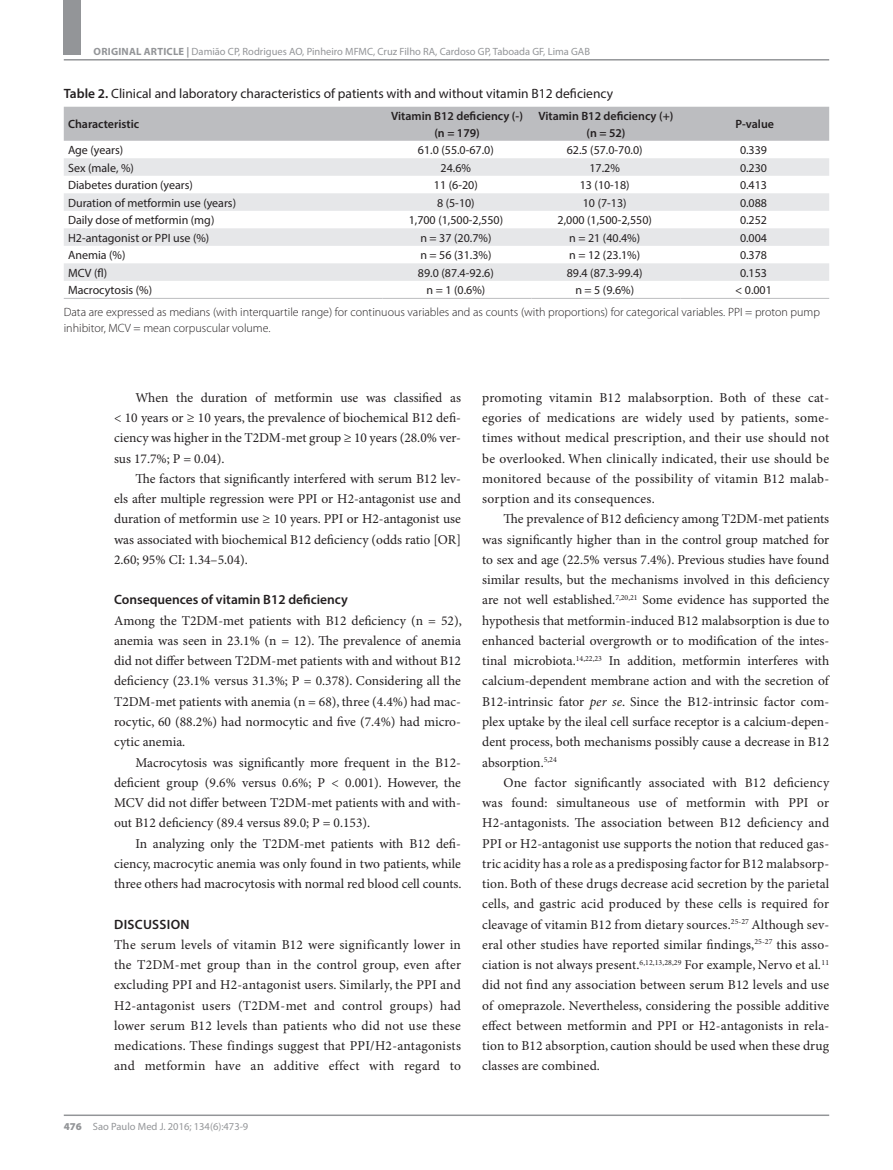
<style>
.page{position:relative;width:893px;height:1170px;background:#fff}
.page>*{position:absolute;margin:0;border:0;box-sizing:border-box;transform-origin:0 0}
._13_texto{font:13.5px/20.2px "Minion Pro";color:#231f20;text-align:justify}
._12_primeiro_parágra{font:13.5px/20.2px "Minion Pro";letter-spacing:.01em;color:#231f20;text-align:justify}
._17_table_figure_tit{font:13.5px "Myriad Pro";color:#231f20}
._15_sub2{font:600 13.5px "Myriad Pro";color:#231f20}
._14_sub1{font:600 13.5px "Myriad Pro";letter-spacing:.02em;color:#231f20}
._19_tabela_texto{font:12px "Myriad Pro";color:#231f20}
._20_figura_tabela_le{font:300 12px/16.5px "Myriad Pro";color:#231f20}
._18_tabela_primeira{font:600 12px "Myriad Pro";color:#231f20}
.t1{font:10.5px "Myriad Pro";color:#939598}
.s1{font-weight:700}
.s2{font-weight:600}
.s3{font-weight:900}
.s4{font-style:italic}
</style>
<div class="page">
<div style="left:64px;top:0;width:17px;height:55px;background:#939598"></div>
<hr style="left:64px;top:59px;width:765px;height:2px;background:#939598">
<hr style="left:64px;top:1114px;width:765px;height:1px;background:#939598">
<div style="left:64px;top:107px;width:765px;height:34px;background:#bcbdc0"></div>
<svg style="left:64px;top:158px;width:765px;height:123px;fill:#e6e7e9"></svg>
<hr style="left:64px;top:298px;width:319px;height:1px;background:#bcbdc0">
<hr style="left:383px;top:298px;width:148px;height:1px;background:#bcbdc0">
<hr style="left:531px;top:298px;width:149px;height:1px;background:#bcbdc0">
<hr style="left:680px;top:298px;width:149px;height:1px;background:#bcbdc0">
<p class="t1" style="left:94px;top:45px;width:498px"><span class="s1">ORIGINAL ARTICLE |</span> Damião CP, Rodrigues AO, Pinheiro MFMC, Cruz Filho RA, Cardoso GP, Taboada GF, Lima GAB</p>
<p class="_17_table_figure_tit" style="left:64px;top:85px;width:551px"><span class="s2">Table 2.</span> Clinical and laboratory characteristics of patients with and without vitamin B12 deficiency</p>
<p class="_18_tabela_primeira" style="left:68px;top:117px;width:73px">Characteristic</p>
<p class="_18_tabela_primeira" style="left:391px;top:108px;width:133px">Vitamin B12 deficiency (-)</p>
<p class="_18_tabela_primeira" style="left:434px;top:125px;width:47px">(n = 179)</p>
<p class="_18_tabela_primeira" style="left:538px;top:108px;width:137px">Vitamin B12 deficiency (+)</p>
<p class="_18_tabela_primeira" style="left:586px;top:125px;width:41px">(n = 52)</p>
<p class="_18_tabela_primeira" style="left:735px;top:117px;width:40px">P-value</p>
<p class="_19_tabela_texto" style="left:68px;top:143px;width:57px">Age (years)</p>
<p class="_19_tabela_texto" style="left:418px;top:143px;width:77px">61.0 (55.0-67.0)</p>
<p class="_19_tabela_texto" style="left:567px;top:143px;width:77px">62.5 (57.0-70.0)</p>
<p class="_19_tabela_texto" style="left:740px;top:143px;width:29px">0.339</p>
<p class="_19_tabela_texto" style="left:68px;top:160px;width:67px">Sex (male, %)</p>
<p class="_19_tabela_texto" style="left:441px;top:160px;width:32px">24.6%</p>
<p class="_19_tabela_texto" style="left:589px;top:160px;width:32px">17.2%</p>
<p class="_19_tabela_texto" style="left:740px;top:160px;width:29px">0.230</p>
<p class="_19_tabela_texto" style="left:68px;top:178px;width:127px">Diabetes duration (years)</p>
<p class="_19_tabela_texto" style="left:434px;top:178px;width:45px">11 (6-20)</p>
<p class="_19_tabela_texto" style="left:580px;top:178px;width:51px">13 (10-18)</p>
<p class="_19_tabela_texto" style="left:740px;top:178px;width:29px">0.413</p>
<p class="_19_tabela_texto" style="left:68px;top:195px;width:170px">Duration of metformin use (years)</p>
<p class="_19_tabela_texto" style="left:437px;top:195px;width:39px">8 (5-10)</p>
<p class="_19_tabela_texto" style="left:583px;top:195px;width:45px">10 (7-13)</p>
<p class="_19_tabela_texto" style="left:740px;top:195px;width:29px">0.088</p>
<p class="_19_tabela_texto" style="left:68px;top:213px;width:148px">Daily dose of metformin (mg)</p>
<p class="_19_tabela_texto" style="left:409px;top:213px;width:96px">1,700 (1,500-2,550)</p>
<p class="_19_tabela_texto" style="left:557px;top:213px;width:96px">2,000 (1,500-2,550)</p>
<p class="_19_tabela_texto" style="left:740px;top:213px;width:29px">0.252</p>
<p class="_19_tabela_texto" style="left:68px;top:230px;width:143px">H2-antagonist or PPI use (%)</p>
<p class="_19_tabela_texto" style="left:420px;top:230px;width:73px">n = 37 (20.7%)</p>
<p class="_19_tabela_texto" style="left:569px;top:230px;width:73px">n = 21 (40.4%)</p>
<p class="_19_tabela_texto" style="left:740px;top:230px;width:29px">0.004</p>
<p class="_19_tabela_texto" style="left:68px;top:248px;width:59px">Anemia (%)</p>
<p class="_19_tabela_texto" style="left:420px;top:248px;width:73px">n = 56 (31.3%)</p>
<p class="_19_tabela_texto" style="left:569px;top:248px;width:73px">n = 12 (23.1%)</p>
<p class="_19_tabela_texto" style="left:740px;top:248px;width:29px">0.378</p>
<p class="_19_tabela_texto" style="left:68px;top:265px;width:41px">MCV (fl)</p>
<p class="_19_tabela_texto" style="left:418px;top:265px;width:77px">89.0 (87.4-92.6)</p>
<p class="_19_tabela_texto" style="left:567px;top:265px;width:77px">89.4 (87.3-99.4)</p>
<p class="_19_tabela_texto" style="left:740px;top:265px;width:29px">0.153</p>
<p class="_19_tabela_texto" style="left:68px;top:283px;width:86px">Macrocytosis (%)</p>
<p class="_19_tabela_texto" style="left:426px;top:283px;width:60px">n = 1 (0.6%)</p>
<p class="_19_tabela_texto" style="left:575px;top:283px;width:60px">n = 5 (9.6%)</p>
<p class="_19_tabela_texto" style="left:735px;top:283px;width:38px">&lt; 0.001</p>
<p class="_20_figura_tabela_le" style="left:64px;top:303px;width:758px">Data are expressed as medians (with interquartile range) for continuous variables and as counts (with proportions) for categorical variables. PPI = proton pump inhibitor, MCV = mean corpuscular volume.</p>
<p class="_13_texto" style="left:114px;top:388px;width:348px;text-indent:21px">When the duration of metformin use was classified as &lt; 10 years or ≥ 10 years, the prevalence of biochemical B12 defi&shy;ciency was higher in the T2DM-met group ≥ 10 years (28.0% ver&shy;sus 17.7%; P = 0.04).</p>
<p class="_13_texto" style="left:114px;top:469px;width:348px;text-indent:21px">The factors that significantly interfered with serum B12 lev&shy;els after multiple regression were PPI or H2-antagonist use and duration of metformin use ≥ 10 years. PPI or H2-antagonist use was associated with biochemical B12 deficiency (odds ratio [OR] 2.60; 95% CI: 1.34–5.04).</p>
<p class="_15_sub2" style="left:114px;top:591px;width:235px">Consequences of vitamin B12 deficiency</p>
<p class="_12_primeiro_parágra" style="left:114px;top:610px;width:349px">Among the T2DM-met patients with B12 deficiency (n = 52), anemia was seen in 23.1% (n = 12). The prevalence of anemia did not differ between T2DM-met patients with and without B12 deficiency (23.1% versus 31.3%; P = 0.378). Considering all the T2DM-met patients with anemia (n = 68), three (4.4%) had mac&shy;rocytic, 60 (88.2%) had normocytic and five (7.4%) had micro&shy;cytic anemia.</p>
<p class="_13_texto" style="left:114px;top:752px;width:348px;text-indent:21px">Macrocytosis was significantly more frequent in the B12- deficient group (9.6% versus 0.6%; P &lt; 0.001). However, the MCV did not differ between T2DM-met patients with and with&shy;out B12 deficiency (89.4 versus 89.0; P = 0.153).</p>
<p class="_13_texto" style="left:114px;top:833px;width:349px;text-indent:21px">In analyzing only the T2DM-met patients with B12 defi&shy;ciency, macrocytic anemia was only found in two patients, while three others had macrocytosis with normal red blood cell counts.</p>
<p class="_14_sub1" style="left:114px;top:915px;width:77px">DISCUSSION</p>
<p class="_12_primeiro_parágra" style="left:114px;top:934px;width:348px">The serum levels of vitamin B12 were significantly lower in the T2DM-met group than in the control group, even after excluding PPI and H2-antagonist users. Similarly, the PPI and H2-antagonist users (T2DM-met and control groups) had lower serum B12 levels than patients who did not use these medications. These findings suggest that PPI/H2-antagonists and metformin have an additive effect with regard to</p>
<p class="t1" style="left:64px;top:1119px;width:186px"><span class="s3">476</span> Sao Paulo Med J. 2016; 134(6):473-9</p>
<p class="_12_primeiro_parágra" style="left:482px;top:388px;width:348px">promoting vitamin B12 malabsorption. Both of these cat&shy;egories of medications are widely used by patients, some&shy;times without medical prescription, and their use should not be overlooked. When clinically indicated, their use should be monitored because of the possibility of vitamin B12 malab&shy;sorption and its consequences.</p>
<p class="_13_texto" style="left:482px;top:509px;width:348px;text-indent:21px">The prevalence of B12 deficiency among T2DM-met patients was significantly higher than in the control group matched for to sex and age (22.5% versus 7.4%). Previous studies have found similar results, but the mechanisms involved in this deficiency are not well established.<sup>7,20,21</sup> Some evidence has supported the hypothesis that metformin-induced B12 malabsorption is due to enhanced bacterial overgrowth or to modification of the intes&shy;tinal microbiota.<sup>14,22,23</sup> In addition, metformin interferes with calcium-dependent membrane action and with the secretion of B12-intrinsic fator <span class="s4">per se</span>. Since the B12-intrinsic factor com&shy;plex uptake by the ileal cell surface receptor is a calcium-depen&shy;dent process, both mechanisms possibly cause a decrease in B12 absorption.<sup>5,24</sup></p>
<p class="_13_texto" style="left:482px;top:772px;width:348px;text-indent:21px">One factor significantly associated with B12 deficiency was found: simultaneous use of metformin with PPI or H2-antagonists. The association between B12 deficiency and PPI or H2-antagonist use supports the notion that reduced gas&shy;tric acidity has a role as a predisposing factor for B12 malabsorp&shy;tion. Both of these drugs decrease acid secretion by the parietal cells, and gastric acid produced by these cells is required for cleavage of vitamin B12 from dietary sources.<sup>25-27</sup> Although sev&shy;eral other studies have reported similar findings,<sup>25-27</sup> this asso&shy;ciation is not always present.<sup>6,12,13,28,29</sup> For example, Nervo et al<span class="s4">.</span><sup>11 </sup>did not find any association between serum B12 levels and use of omeprazole. Nevertheless, considering the possible additive effect between metformin and PPI or H2-antagonists in rela&shy;tion to B12 absorption, caution should be used when these drug classes are combined.</p>
</div>
